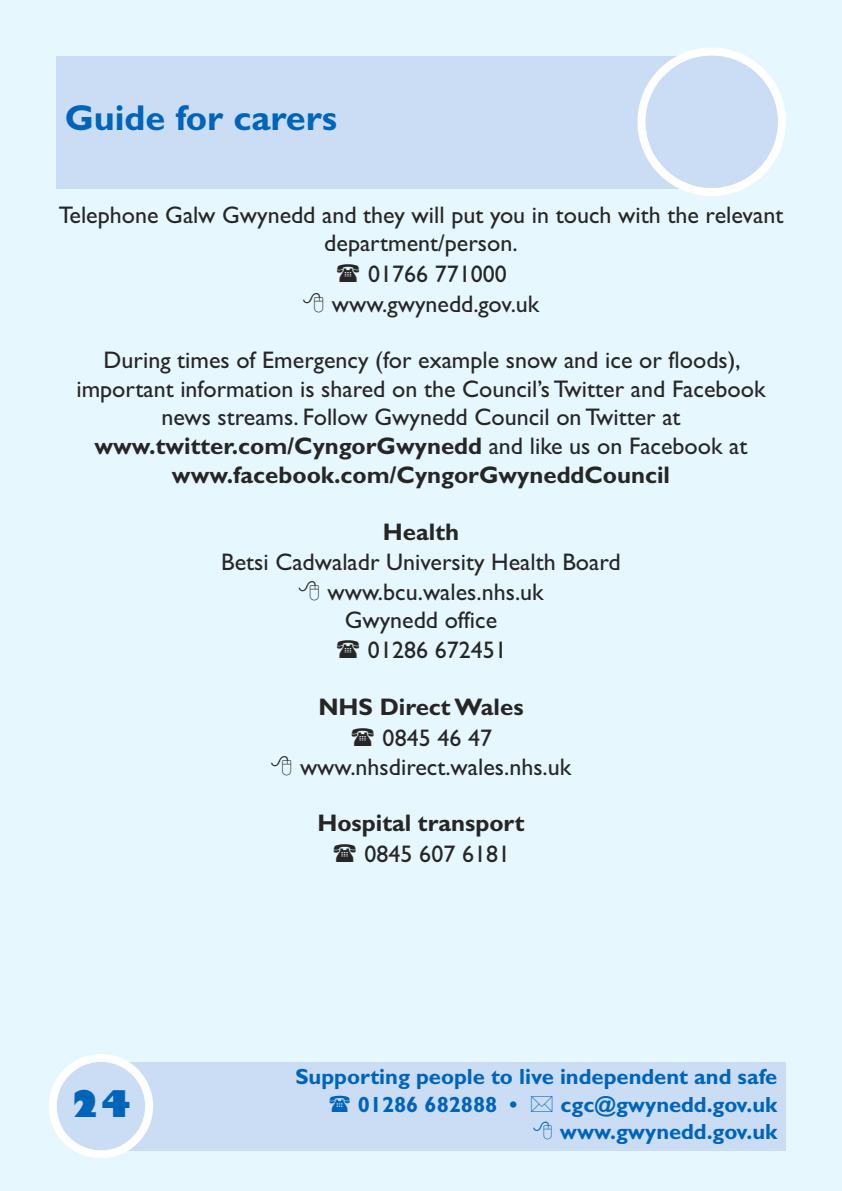
<style>
.page{position:relative;width:842px;height:1191px;background:#e6f7fd}
.page>*{position:absolute;margin:0;border:0;box-sizing:border-box;transform-origin:0 0}
.t1{font:700 36px "Gill Sans";color:#0064ba}
.t2{font:800 36px "Gill Sans";color:#0064ba}
.t3{font:24px/28.8px "Gill Sans";color:#272627;text-align:center}
.t4{font:700 24px "Gill Sans";color:#272627}
.t5{font:700 22px/28.4px "Gill Sans";color:#0064ba}
.s1{font-weight:700}
</style>
<div class="page">
<div style="left:57px;top:56px;width:667px;height:132px;background:#cbddf4"></div>
<svg style="left:637px;top:47px;width:149px;height:149px"></svg>
<div style="left:96px;top:1062px;width:689px;height:88px;background:#cbddf4"></div>
<svg style="left:49px;top:1054px;width:104px;height:104px"></svg>
<h1 class="t1" style="left:65px;top:104px;width:274px">Guide for carers</h1>
<p class="t3" style="left:59px;top:200px;width:726px">Telephone Galw Gwynedd and they will put you in touch with the relevant</p>
<p class="t3" style="left:324px;top:229px;width:195px">department/person.</p>
<p class="t3" style="left:368px;top:259px;width:140px">01766 771000</p>
<p class="t3" style="left:332px;top:289px;width:209px">www.gwynedd.gov.uk</p>
<p class="t3" style="left:76px;top:345px;width:690px">During times of Emergency (for example snow and ice or floods), important information is shared on the Council’s Twitter and Facebook news streams. Follow Gwynedd Council on Twitter at <span class="s1">www.twitter.com/CyngorGwynedd</span> and like us on Facebook at <span class="s1">www.facebook.com/CyngorGwyneddCouncil</span></p>
<p class="t4" style="left:383px;top:523px;width:78px">Health</p>
<p class="t3" style="left:328px;top:546px;width:295px;line-height:30.8px;text-align:left;text-indent:-106px">Betsi Cadwaladr University Health Board www.bcu.wales.nhs.uk</p>
<p class="t3" style="left:368px;top:604px;width:140px;line-height:30.8px;text-align:left;text-indent:-23px">Gwynedd office<br>01286 672451</p>
<p class="t4" style="left:318px;top:697px;width:207px">NHS DirectWales</p>
<p class="t3" style="left:300px;top:722px;width:273px;line-height:29.4px">0845 46 47 www.nhsdirect.wales.nhs.uk</p>
<p class="t4" style="left:317px;top:813px;width:209px">Hospital transport</p>
<p class="t3" style="left:365px;top:839px;width:147px">0845 607 6181</p>
<h1 class="t2" style="left:70px;top:1083px;width:63px">24</h1>
<p class="t5" style="left:358px;top:1064px;width:421px;text-indent:-62px">Supporting people to live independent and safe<br>01286 682888 •</p>
<p class="t5" style="left:560px;top:1093px;width:219px;line-height:27px">cgc@gwynedd.gov.uk www.gwynedd.gov.uk</p>
</div>
